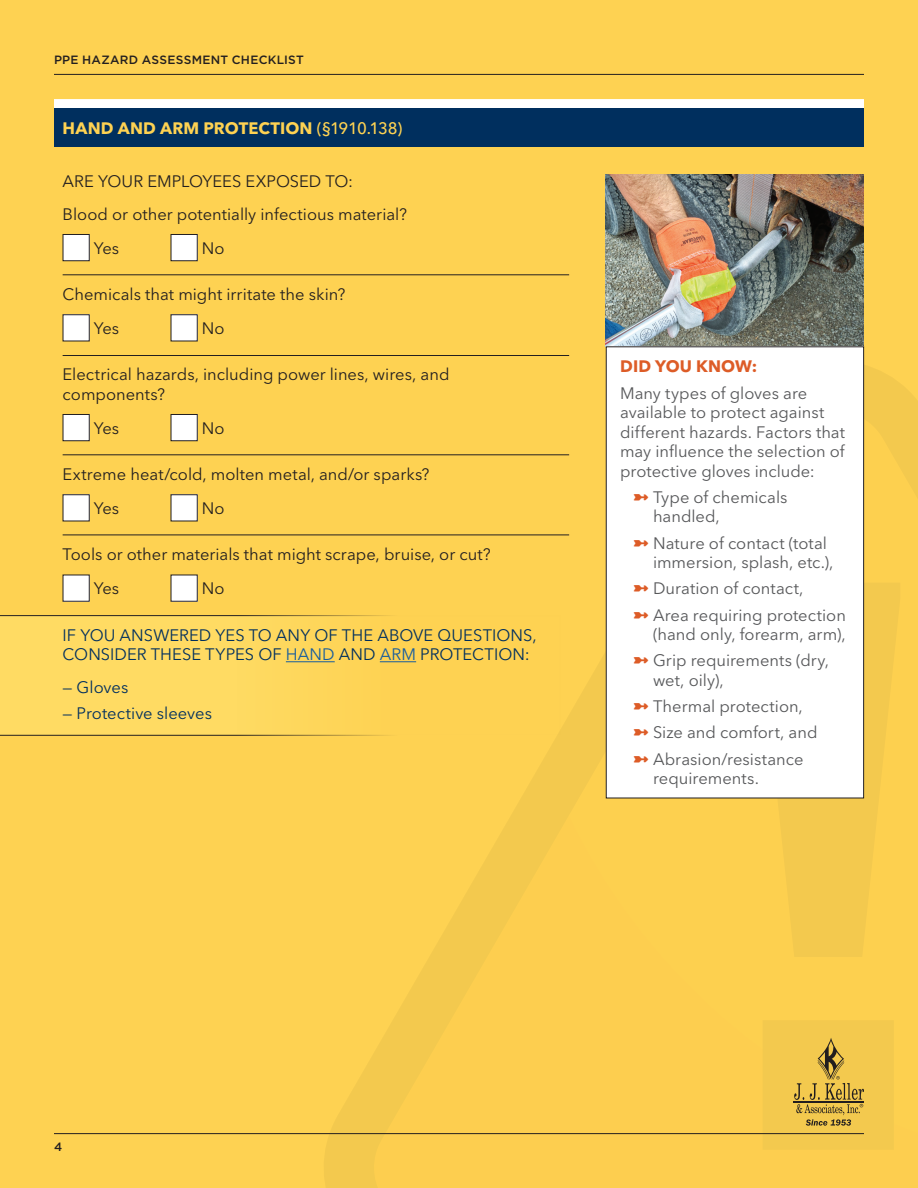
<style>
.page{position:relative;width:918px;height:1188px;background:#fed252}
.page>*{position:absolute;margin:0;border:0;box-sizing:border-box;transform-origin:0 0}
.t1{font:16.5px/19.5px "Avenir Next LT Pro";color:#57585a}
.t2{font:16.5px/19.5px "Avenir Next LT Pro";color:#231f20}
.t3{font:16.5px/19.5px "Avenir Next LT Pro";letter-spacing:.005em;color:#002f5e}
.t4{font:700 16.5px "Avenir Next LT Pro";letter-spacing:.005em;color:#fed252}
.t5{font:700 16.5px "Avenir Next LT Pro";letter-spacing:.005em;color:#dd5c27}
.t6{font:500 12px "Gotham";letter-spacing:.02em;color:#231f20}
.s1{font-weight:500}
.s2{color:#175d9e}
.s3{color:#dd5c27}
</style>
<div class="page">
<hr style="left:54px;top:74px;width:810px;height:1px;background:#231f20">
<svg style="left:322px;top:359px;width:596px;height:829px"></svg>
<svg style="left:756px;top:583px;width:144px;height:567px;fill:#f3c94e"></svg>
<svg style="left:0;top:615px;width:561px;height:120px"></svg>
<div style="left:54px;top:99px;width:810px;height:9px;background:#fff"></div>
<div style="left:54px;top:108px;width:810px;height:39px;background:#002f5e"></div>
<hr style="left:63px;top:275px;width:506px;height:1px;background:#231f20">
<hr style="left:63px;top:455px;width:506px;height:1px;background:#231f20">
<hr style="left:63px;top:535px;width:506px;height:1px;background:#231f20">
<hr style="left:54px;top:1133px;width:810px;height:1px;background:#231f20">
<hr style="left:286px;top:661px;width:49px;height:1px;background:#175d9e">
<hr style="left:380px;top:661px;width:36px;height:1px;background:#175d9e">
<div style="left:63px;top:234px;width:26px;height:27px;background:#fff"></div>
<div style="left:63px;top:234px;width:27px;height:27px;border:1px solid #231f20"></div>
<div style="left:171px;top:234px;width:26px;height:27px;background:#fff"></div>
<div style="left:171px;top:234px;width:27px;height:27px;border:1px solid #231f20"></div>
<div style="left:63px;top:315px;width:26px;height:26px;background:#fff"></div>
<div style="left:63px;top:314px;width:27px;height:27px;border:1px solid #231f20"></div>
<div style="left:171px;top:315px;width:26px;height:26px;background:#fff"></div>
<div style="left:171px;top:314px;width:27px;height:27px;border:1px solid #231f20"></div>
<div style="left:63px;top:414px;width:26px;height:27px;background:#fff"></div>
<div style="left:63px;top:414px;width:27px;height:27px;border:1px solid #231f20"></div>
<div style="left:171px;top:414px;width:26px;height:27px;background:#fff"></div>
<div style="left:171px;top:414px;width:27px;height:27px;border:1px solid #231f20"></div>
<div style="left:63px;top:495px;width:26px;height:26px;background:#fff"></div>
<div style="left:63px;top:494px;width:27px;height:27px;border:1px solid #231f20"></div>
<div style="left:171px;top:495px;width:26px;height:26px;background:#fff"></div>
<div style="left:171px;top:494px;width:27px;height:27px;border:1px solid #231f20"></div>
<div style="left:63px;top:575px;width:26px;height:26px;background:#fff"></div>
<div style="left:63px;top:575px;width:27px;height:27px;border:1px solid #231f20"></div>
<div style="left:171px;top:575px;width:26px;height:26px;background:#fff"></div>
<div style="left:171px;top:575px;width:27px;height:27px;border:1px solid #231f20"></div>
<img style="left:606px;top:174px;width:258px;height:172px">
<hr style="left:63px;top:355px;width:506px;height:1px;background:#231f20">
<div style="left:606px;top:347px;width:258px;height:451px;background:#fff"></div>
<div style="left:606px;top:346px;width:258px;height:452px;border:1px solid #231f20"></div>
<p class="t6" style="left:54px;top:52px;width:251px">PPE HAZARD ASSESSMENT CHECKLIST</p>
<p class="t4" style="left:63px;top:118px;width:341px">HAND AND ARM PROTECTION <span class="s1">(§1910.138)</span></p>
<p class="t2" style="left:63px;top:171px;width:292px">ARE YOUR EMPLOYEES EXPOSED TO:</p>
<p class="t2" style="left:63px;top:204px;width:346px">Blood or other potentially infectious material?</p>
<p class="t2" style="left:94px;top:238px;width:27px">Yes</p>
<p class="t2" style="left:202px;top:238px;width:24px">No</p>
<p class="t2" style="left:63px;top:285px;width:284px">Chemicals that might irritate the skin?</p>
<p class="t2" style="left:94px;top:318px;width:27px">Yes</p>
<p class="t2" style="left:202px;top:318px;width:24px">No</p>
<p class="t2" style="left:63px;top:365px;width:388px">Electrical hazards, including power lines, wires, and components?</p>
<p class="t2" style="left:94px;top:418px;width:27px">Yes</p>
<p class="t2" style="left:202px;top:418px;width:24px">No</p>
<p class="t2" style="left:63px;top:465px;width:368px">Extreme heat/cold, molten metal, and/or sparks?</p>
<p class="t2" style="left:94px;top:498px;width:27px">Yes</p>
<p class="t2" style="left:202px;top:498px;width:24px">No</p>
<p class="t2" style="left:63px;top:545px;width:430px">Tools or other materials that might scrape, bruise, or cut?</p>
<p class="t2" style="left:94px;top:579px;width:27px">Yes</p>
<p class="t2" style="left:202px;top:579px;width:24px">No</p>
<p class="t3" style="left:63px;top:625px;width:476px">IF YOU ANSWERED YES TO ANY OF THE ABOVE QUESTIONS,<br>CONSIDER THESE TYPES OF <span class="s2">HAND</span> AND <span class="s2">ARM</span> PROTECTION:</p>
<p class="t3" style="left:63px;top:678px;width:67px">— Gloves</p>
<p class="t3" style="left:63px;top:704px;width:151px">— Protective sleeves</p>
<p class="t5" style="left:620px;top:356px;width:139px">DID YOU KNOW:</p>
<p class="t1" style="left:620px;top:383px;width:226px">Many types of gloves are available to protect against different hazards. Factors that may influence the selection of protective gloves include:</p>
<p class="t1" style="left:653px;top:487px;width:136px;text-indent:-19px"><span class="s3">➼</span> Type of chemicals handled,</p>
<p class="t1" style="left:653px;top:533px;width:182px;text-indent:-19px"><span class="s3">➼</span> Nature of contact (total immersion, splash, etc.),</p>
<p class="t1" style="left:634px;top:579px;width:171px"><span class="s3">➼</span> Duration of contact,</p>
<p class="t1" style="left:634px;top:605px;width:214px;text-align:right"><span class="s3">➼</span> Area requiring protection (hand only, forearm, arm),</p>
<p class="t1" style="left:653px;top:651px;width:178px;text-indent:-19px"><span class="s3">➼</span> Grip requirements (dry, wet, oily),</p>
<p class="t1" style="left:634px;top:697px;width:171px"><span class="s3">➼</span> Thermal protection,</p>
<p class="t1" style="left:634px;top:723px;width:185px"><span class="s3">➼</span> Size and comfort, and</p>
<p class="t1" style="left:653px;top:749px;width:152px;text-indent:-19px"><span class="s3">➼</span> Abrasion/resistance requirements.</p>
<p class="t6" style="left:54px;top:1139px;width:10px">4</p>
</div>
